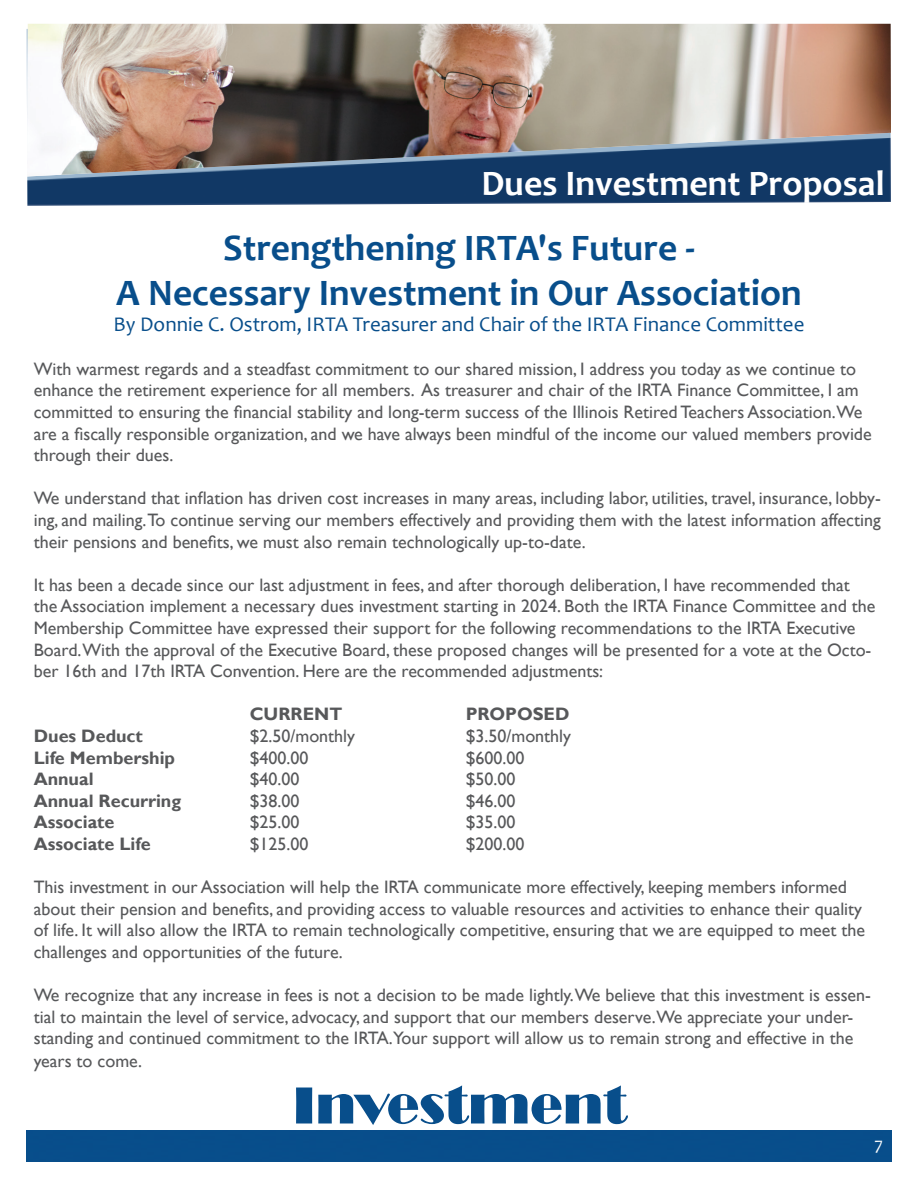
<style>
.page{position:relative;width:918px;height:1188px;background:#fff}
.page>*{position:absolute;margin:0;border:0;box-sizing:border-box;transform-origin:0 0}
.Paragraph_Style_1{font:54px "Broadway";color:#084e8b}
.Paragraph_Style_1-2{font:700 37.5px/45px "Candara";color:#084e8b;text-align:center}
.t1{font:700 36px "Candara";color:#fff}
.Paragraph_Style_1-3{font:21px "Candara";color:#084e8b}
.Paragraph_Style_1-4{font:18px/21.6px "Gill Sans";color:#57585a}
.Paragraph_Style_1-5{font:700 18px "Gill Sans";color:#57585a}
.t2{font:18px "Candara";color:#fff}
</style>
<div class="page">
<div style="left:27px;top:1131px;width:864px;height:30px;background:#084e8b"></div>
<img style="left:27px;top:176px;width:864px;height:30px">
<img style="left:27px;top:24px;width:864px;height:152px">
<p class="t1" style="left:481px;top:160px;width:405px">Dues Investment Proposal</p>
<p class="Paragraph_Style_1-2" style="left:116px;top:225px;width:687px">Strengthening IRTA's Future -<br>A Necessary Investment in Our Association</p>
<p class="Paragraph_Style_1-3" style="left:113px;top:311px;width:693px">By Donnie C. Ostrom, IRTA Treasurer and Chair of the IRTA Finance Committee</p>
<p class="Paragraph_Style_1-4" style="left:34px;top:358px;width:840px">With warmest regards and a steadfast commitment to our shared mission, I address you today as we continue to enhance the retirement experience for all members. As treasurer and chair of the IRTA Finance Committee, I am committed to ensuring the financial stability and long-term success of the Illinois Retired Teachers Association.We are a fiscally responsible organization, and we have always been mindful of the income our valued members provide through their dues.</p>
<p class="Paragraph_Style_1-4" style="left:34px;top:488px;width:849px;text-align:justify">We understand that inflation has driven cost increases in many areas, including labor, utilities, travel, insurance, lobby&shy;ing, and mailing.To continue serving our members effectively and providing them with the latest information affecting their pensions and benefits, we must also remain technologically up-to-date.</p>
<p class="Paragraph_Style_1-4" style="left:34px;top:574px;width:843px">It has been a decade since our last adjustment in fees, and after thorough deliberation, I have recommended that the Association implement a necessary dues investment starting in 2024. Both the IRTA Finance Committee and the Membership Committee have expressed their support for the following recommendations to the IRTA Executive Board.With the approval of the Executive Board, these proposed changes will be presented for a vote at the Octo&shy;ber 16th and 17th IRTA Convention. Here are the recommended adjustments:</p>
<p class="Paragraph_Style_1-5" style="left:250px;top:703px;width:94px">CURRENT</p>
<p class="Paragraph_Style_1-5" style="left:466px;top:703px;width:105px">PROPOSED</p>
<p class="Paragraph_Style_1-5" style="left:34px;top:725px;width:111px">Dues Deduct</p>
<p class="Paragraph_Style_1-4" style="left:250px;top:725px;width:107px">$2.50/monthly</p>
<p class="Paragraph_Style_1-4" style="left:466px;top:725px;width:107px">$3.50/monthly</p>
<p class="Paragraph_Style_1-5" style="left:34px;top:747px;width:143px">Life Membership</p>
<p class="Paragraph_Style_1-4" style="left:250px;top:747px;width:60px">$400.00</p>
<p class="Paragraph_Style_1-4" style="left:466px;top:747px;width:60px">$600.00</p>
<p class="Paragraph_Style_1-5" style="left:34px;top:768px;width:61px">Annual</p>
<p class="Paragraph_Style_1-4" style="left:250px;top:769px;width:51px">$40.00</p>
<p class="Paragraph_Style_1-4" style="left:466px;top:769px;width:51px">$50.00</p>
<p class="Paragraph_Style_1-5" style="left:34px;top:790px;width:149px">Annual Recurring</p>
<p class="Paragraph_Style_1-4" style="left:250px;top:790px;width:51px">$38.00</p>
<p class="Paragraph_Style_1-4" style="left:466px;top:790px;width:51px">$46.00</p>
<p class="Paragraph_Style_1-5" style="left:34px;top:811px;width:82px">Associate</p>
<p class="Paragraph_Style_1-4" style="left:250px;top:812px;width:51px">$25.00</p>
<p class="Paragraph_Style_1-4" style="left:466px;top:812px;width:51px">$35.00</p>
<p class="Paragraph_Style_1-5" style="left:34px;top:833px;width:118px">Associate Life</p>
<p class="Paragraph_Style_1-4" style="left:250px;top:833px;width:60px">$125.00</p>
<p class="Paragraph_Style_1-4" style="left:466px;top:833px;width:60px">$200.00</p>
<p class="Paragraph_Style_1-4" style="left:34px;top:877px;width:833px">This investment in our Association will help the IRTA communicate more effectively, keeping members informed about their pension and benefits, and providing access to valuable resources and activities to enhance their quality of life. It will also allow the IRTA to remain technologically competitive, ensuring that we are equipped to meet the challenges and opportunities of the future.</p>
<p class="Paragraph_Style_1-4" style="left:34px;top:985px;width:839px">We recognize that any increase in fees is not a decision to be made lightly.We believe that this investment is essen&shy;tial to maintain the level of service, advocacy, and support that our members deserve.We appreciate your under&shy;standing and continued commitment to the IRTA.Your support will allow us to remain strong and effective in the years to come.</p>
<p class="Paragraph_Style_1" style="left:293px;top:1074px;width:335px">Investment</p>
<p class="t2" style="left:875px;top:1133px;width:10px">7</p>
</div>
